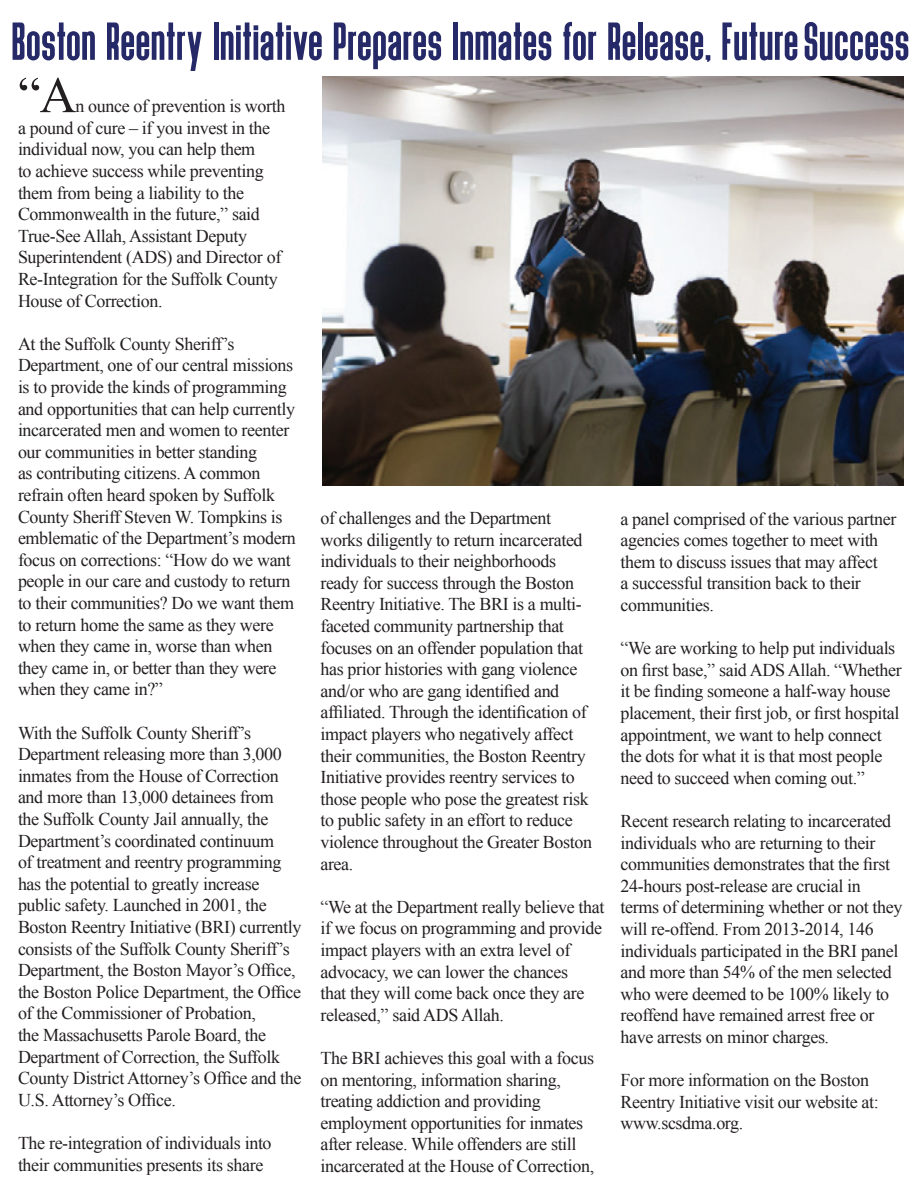
<style>
.page{position:relative;width:918px;height:1188px;background:#fff}
.page>*{position:absolute;margin:0;border:0;box-sizing:border-box;transform-origin:0 0}
.t1{font:57px "Deutschlander";letter-spacing:.02em;color:#262967}
.t2{font:51px "Times New Roman";color:#231f20}
.t3{font:18px/21.6px "Times New Roman";letter-spacing:-.02em;color:#231f20}
</style>
<div class="page">
<img style="left:322px;top:77px;width:581px;height:409px">
<h1 class="t1" style="left:13px;top:12px;width:899px">Boston Reentry Initiative Prepares Inmates for Release, Future Success</h1>
<h2 class="t2" style="left:18px;top:61px;width:60px">“A</h2>
<p class="t3" style="left:18px;top:95px;width:269px;text-indent:57px">n ounce of prevention is worth a pound of cure – if you invest in the individual now, you can help them<br>to achieve success while preventing them from being a liability to the Commonwealth in the future,” said True-See Allah, Assistant Deputy Superintendent (ADS) and Director of Re-Integration for the Suffolk County House of Correction.</p>
<p class="t3" style="left:18px;top:333px;width:279px">At the Suffolk County Sheriff’s Department, one of our central missions is to provide the kinds of programming and opportunities that can help currently incarcerated men and women to reenter our communities in better standing<br>as contributing citizens. A common refrain often heard spoken by Suffolk County Sheriff Steven W. Tompkins is emblematic of the Department’s modern focus on corrections: “How do we want people in our care and custody to return to their communities? Do we want them to return home the same as they were when they came in, worse than when they came in, or better than they were when they came in?”</p>
<p class="t3" style="left:18px;top:721px;width:285px">With the Suffolk County Sheriff’s Department releasing more than 3,000 inmates from the House of Correction and more than 13,000 detainees from<br>the Suffolk County Jail annually, the Department’s coordinated continuum<br>of treatment and reentry programming has the potential to greatly increase public safety. Launched in 2001, the Boston Reentry Initiative (BRI) currently consists of the Suffolk County Sheriff’s Department, the Boston Mayor’s Office, the Boston Police Department, the Office of the Commissioner of Probation,<br>the Massachusetts Parole Board, the Department of Correction, the Suffolk County District Attorney’s Office and the U.S. Attorney’s Office.</p>
<p class="t3" style="left:18px;top:1132px;width:255px">The re-integration of individuals into their communities presents its share</p>
<p class="t3" style="left:320px;top:507px;width:273px">of challenges and the Department works diligently to return incarcerated individuals to their neighborhoods ready for success through the Boston Reentry Initiative. The BRI is a multi&shy;faceted community partnership that focuses on an offender population that has prior histories with gang violence and/or who are gang identified and affiliated. Through the identification of impact players who negatively affect their communities, the Boston Reentry Initiative provides reentry services to those people who pose the greatest risk to public safety in an effort to reduce violence throughout the Greater Boston area.</p>
<p class="t3" style="left:320px;top:896px;width:286px">“We at the Department really believe that if we focus on programming and provide impact players with an extra level of advocacy, we can lower the chances<br>that they will come back once they are released,” said ADS Allah.</p>
<p class="t3" style="left:320px;top:1047px;width:275px">The BRI achieves this goal with a focus on mentoring, information sharing, treating addiction and providing employment opportunities for inmates after release. While offenders are still incarcerated at the House of Correction,</p>
<p class="t3" style="left:620px;top:507px;width:277px">a panel comprised of the various partner agencies comes together to meet with them to discuss issues that may affect<br>a successful transition back to their communities.</p>
<p class="t3" style="left:620px;top:637px;width:283px">“We are working to help put individuals on first base,” said ADS Allah. “Whether it be finding someone a half-way house placement, their first job, or first hospital appointment, we want to help connect the dots for what it is that most people need to succeed when coming out.”</p>
<p class="t3" style="left:620px;top:810px;width:283px">Recent research relating to incarcerated individuals who are returning to their communities demonstrates that the first 24-hours post-release are crucial in terms of determining whether or not they will re-offend. From 2013-2014, 146 individuals participated in the BRI panel and more than 54% of the men selected who were deemed to be 100% likely to reoffend have remained arrest free or have arrests on minor charges.</p>
<p class="t3" style="left:620px;top:1069px;width:260px">For more information on the Boston<br>Reentry Initiative visit our website at: www.scsdma.org.</p>
</div>
